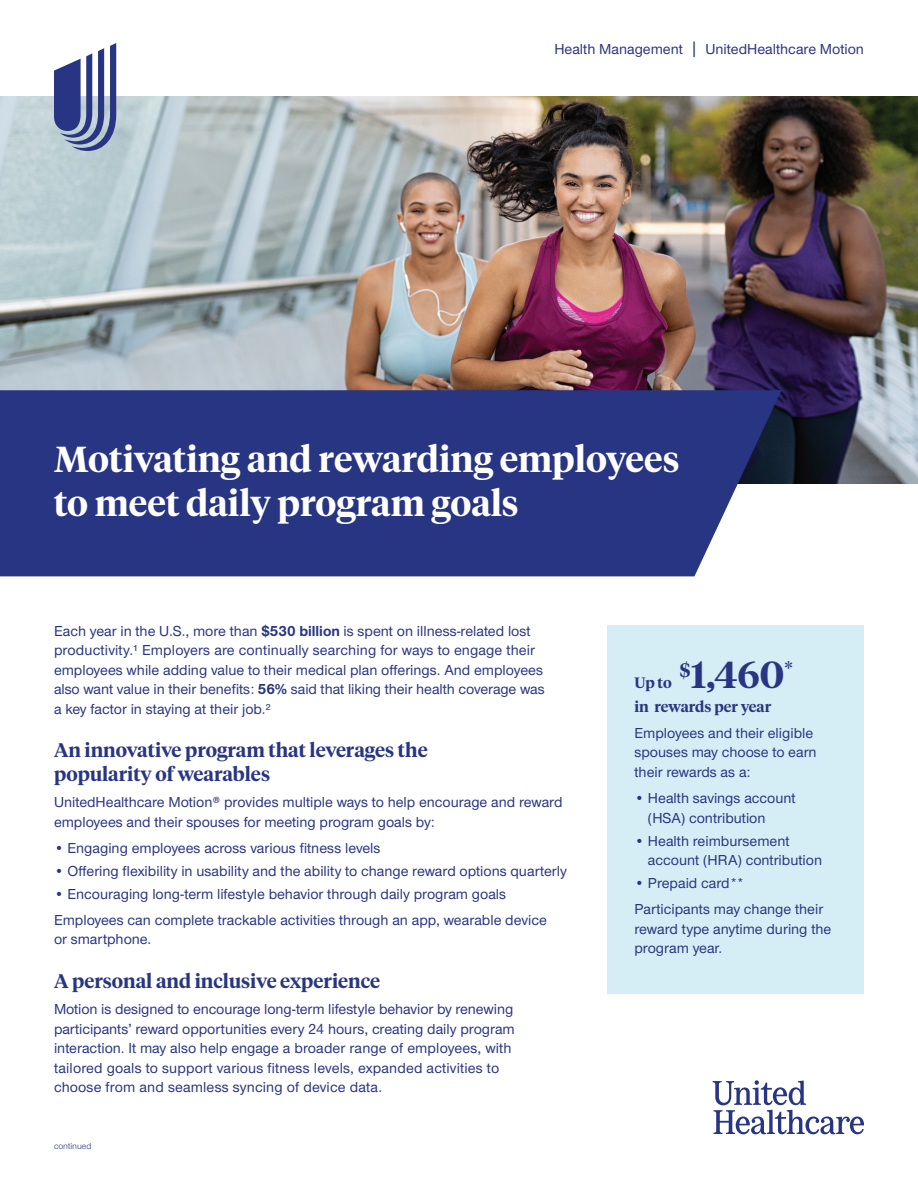
<style>
.page{position:relative;width:918px;height:1188px;background:#fff}
.page>*{position:absolute;margin:0;border:0;box-sizing:border-box;transform-origin:0 0}
.t1{font:600 37.5px "UHC Serif Headline";color:#283582}
.t2{font:600 36px/43.2px "UHC Serif Headline";color:#fff}
.t3{font:600 19.5px/23.4px "UHC Serif Headline";color:#283582}
.t4{font:500 15px/19.5px "UHC Sans";color:#283582}
.t5{font:600 15px "UHC Serif Headline";color:#283582}
.t6{font:9px "UHC Sans";color:#283582}
.s1{font-size:18.75px}
.s2{font-weight:700}
</style>
<div class="page">
<img style="left:0;top:97px;width:918px;height:386px">
<div style="left:0;top:390px;width:781px;height:186px;background:#283582"></div>
<svg style="left:713px;top:1080px;width:151px;height:54px"></svg>
<svg style="left:54px;top:43px;width:62px;height:108px"></svg>
<div style="left:608px;top:626px;width:256px;height:368px;background:#d5eef5"></div>
<p class="t4" style="left:554px;top:39px;width:311px">Health Management <span class="s1">|</span> UnitedHealthcare Motion</p>
<h2 class="t2" style="left:54px;top:436px;width:627px">Motivating and rewarding employees to meet daily program goals</h2>
<p class="t4" style="left:54px;top:620px;width:492px">Each year in the U.S., more than <span class="s2">$530 billion</span> is spent on illness-related lost productivity.¹ Employers are continually searching for ways to engage their employees while adding value to their medical plan offerings. And employees also want value in their benefits: <span class="s2">56%</span> said that liking their health coverage was a key factor in staying at their job.²</p>
<h3 class="t3" style="left:54px;top:738px;width:375px">An innovative program that leverages the popularity of wearables</h3>
<p class="t4" style="left:54px;top:792px;width:510px">UnitedHealthcare Motion® provides multiple ways to help encourage and reward employees and their spouses for meeting program goals by:</p>
<p class="t4" style="left:54px;top:837px;width:328px">• Engaging employees across various fitness levels</p>
<p class="t4" style="left:54px;top:860px;width:514px">• Offering flexibility in usability and the ability to change reward options quarterly</p>
<p class="t4" style="left:54px;top:880px;width:494px;line-height:26.2px">• Encouraging long-term lifestyle behavior through daily program goals<br>Employees can complete trackable activities through an app, wearable device</p>
<p class="t4" style="left:54px;top:929px;width:99px">or smartphone.</p>
<h3 class="t3" style="left:54px;top:968px;width:328px">A personal and inclusive experience</h3>
<p class="t4" style="left:54px;top:999px;width:462px">Motion is designed to encourage long-term lifestyle behavior by renewing participants’ reward opportunities every 24 hours, creating daily program interaction. It may also help engage a broader range of employees, with tailored goals to support various fitness levels, expanded activities to choose from and seamless syncing of device data.</p>
<p class="t6" style="left:54px;top:1140px;width:39px">continued</p>
<h1 class="t1" style="left:680px;top:649px;width:114px"><sup>$</sup>1,460<sup>*</sup></h1>
<p class="t5" style="left:634px;top:696px;width:138px">in rewards per year</p>
<p class="t4" style="left:634px;top:723px;width:184px">Employees and their eligible spouses may choose to earn their rewards as a:</p>
<p class="t4" style="left:648px;top:788px;width:149px;text-indent:-14px">• Health savings account (HSA) contribution</p>
<p class="t4" style="left:648px;top:830px;width:176px;text-indent:-14px">• Health reimbursement account (HRA) contribution</p>
<p class="t4" style="left:634px;top:869px;width:190px;line-height:26.2px">• Prepaid card**<br>Participants may change their</p>
<p class="t4" style="left:634px;top:918px;width:198px">reward type anytime during the program year.</p>
<p class="t5" style="left:634px;top:672px;width:39px">Up to</p>
</div>
